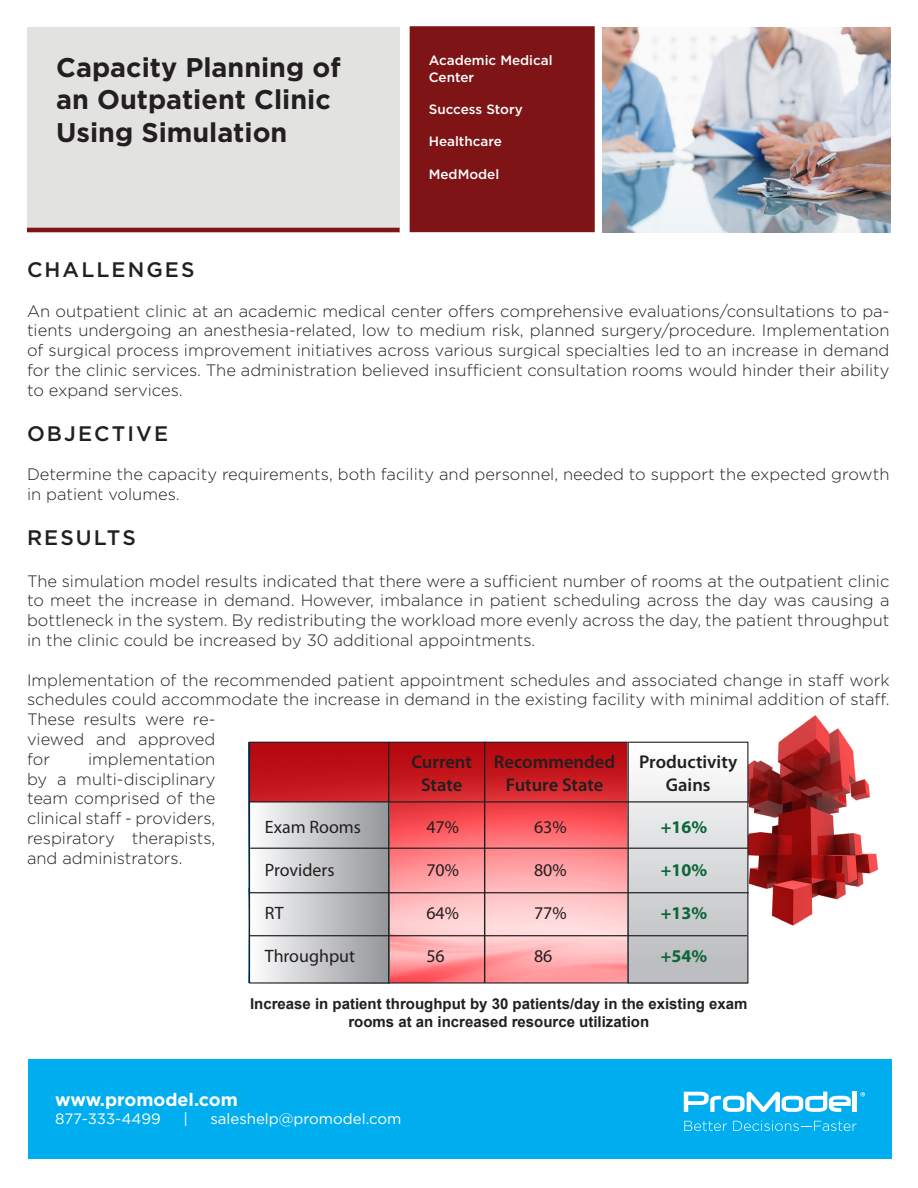
<style>
.page{position:relative;width:918px;height:1188px;background:#fff}
.page>*{position:absolute;margin:0;border:0;box-sizing:border-box;transform-origin:0 0}
.t1{font:700 27px/32.4px "Gotham";color:#231f20}
.t2{font:500 21px "Gotham";letter-spacing:.1em;color:#231f20}
.t3{font:600 18.45px/22.2px "Myriad Pro";color:#231f20;text-align:center}
.t4{font:18px "Myriad Pro";color:#231f20}
.t5{font:700 18px "Gotham";color:#fff}
.t6{font:700 18px "Myriad Pro";color:#0c6638}
.t7{font:300 16.5px/19.8px "Gotham";color:#231f20;text-align:justify}
.t8{font:700 15px/18px "Arial";color:#231f20;text-align:center}
.t9{font:15px "Gotham";color:#fff}
.t10{font:500 13.5px/16.2px "Gotham";color:#fff}
</style>
<div class="page">
<div style="left:27px;top:27px;width:373px;height:205px;background:#e2e2e1"></div>
<div style="left:410px;top:26px;width:185px;height:206px;background:#7f1416;border:2px solid #7f1416"></div>
<img style="left:603px;top:27px;width:288px;height:205px">
<hr style="left:27px;top:228px;width:373px;height:4px;background:#7f1416">
<div style="left:28px;top:1059px;width:864px;height:100px;background:#00aeef"></div>
<svg style="left:683px;top:1092px;width:168px;height:20px"></svg>
<hr style="left:853px;top:1092px;width:4px;height:20px;background:#fff">
<svg style="left:684px;top:1121px;width:173px;height:11px"></svg>
<svg style="left:860px;top:1092px;width:5px;height:5px"></svg>
<img style="left:747px;top:715px;width:131px;height:216px">
<svg style="left:251px;top:744px;width:376px;height:238px;background:#e76b70"></svg>
<div style="left:628px;top:741px;width:119px;height:243px;background:linear-gradient(to bottom,#fefeff,#b6b7ba)"></div>
<div style="left:250px;top:802px;width:139px;height:181px;background:linear-gradient(to right,#fbfcfd,#939599)"></div>
<div style="left:249px;top:742px;width:499px;height:242px;border:1px solid #231f20"></div>
<hr style="left:250px;top:935px;width:497px;height:1px;background:#231f20">
<hr style="left:250px;top:892px;width:499px;height:1px;background:#231f20">
<hr style="left:250px;top:848px;width:498px;height:1px;background:#231f20">
<hr style="left:250px;top:801px;width:498px;height:2px;background:#231f20">
<hr style="left:388px;top:743px;width:1px;height:240px;background:#231f20">
<hr style="left:627px;top:743px;width:2px;height:240px;background:#231f20">
<hr style="left:484px;top:742px;width:1px;height:241px;background:#231f20">
<p class="t1" style="left:56px;top:50px;width:286px">Capacity Planning of an Outpatient Clinic</p>
<p class="t1" style="left:56px;top:115px;width:233px">Using Simulation</p>
<p class="t10" style="left:429px;top:52px;width:125px">Academic Medical<br>Center</p>
<p class="t10" style="left:429px;top:101px;width:95px">Success Story</p>
<p class="t10" style="left:429px;top:133px;width:75px">Healthcare</p>
<p class="t10" style="left:429px;top:166px;width:72px">MedModel</p>
<p class="t2" style="left:27px;top:258px;width:169px">CHALLENGES</p>
<p class="t7" style="left:27px;top:301px;width:864px">An outpatient clinic at an academic medical center offers comprehensive evaluations/consultations to pa&shy;tients undergoing an anesthesia-related, low to medium risk, planned surgery/procedure. Implementation of surgical process improvement initiatives across various surgical specialties led to an increase in demand for the clinic services. The administration believed insufficient consultation rooms would hinder their ability to expand services.</p>
<p class="t2" style="left:27px;top:421px;width:143px">OBJECTIVE</p>
<p class="t7" style="left:27px;top:464px;width:864px">Determine the capacity requirements, both facility and personnel, needed to support the expected growth in patient volumes.</p>
<p class="t2" style="left:27px;top:526px;width:110px">RESULTS</p>
<p class="t7" style="left:27px;top:571px;width:864px">The simulation model results indicated that there were a sufficient number of rooms at the outpatient clinic to meet the increase in demand. However, imbalance in patient scheduling across the day was causing a bottleneck in the system. By redistributing the workload more evenly across the day, the patient throughput in the clinic could be increased by 30 additional appointments.</p>
<p class="t7" style="left:27px;top:670px;width:864px;text-align:left">Implementation of the recommended patient appointment schedules and associated change in staff work schedules could accommodate the increase in demand in the existing facility with minimal addition of staff.<br>These results were re-<br>viewed and approved<br>for</p>
<p class="t7" style="left:27px;top:749px;width:190px;text-indent:61px">implementation by a multi-disciplinary team comprised of the clinical staff - providers, respiratory therapists, and administrators.</p>
<p class="t3" style="left:411px;top:751px;width:62px">Current<br>State</p>
<p class="t3" style="left:494px;top:751px;width:123px">Recommended<br>Future State</p>
<p class="t3" style="left:639px;top:751px;width:100px">Productivity<br>Gains</p>
<p class="t4" style="left:265px;top:816px;width:98px">Exam Rooms</p>
<p class="t4" style="left:426px;top:816px;width:34px">47%</p>
<p class="t4" style="left:534px;top:816px;width:34px">63%</p>
<p class="t6" style="left:661px;top:815px;width:48px">+16%</p>
<p class="t4" style="left:265px;top:859px;width:71px">Providers</p>
<p class="t4" style="left:426px;top:859px;width:34px">70%</p>
<p class="t4" style="left:534px;top:859px;width:34px">80%</p>
<p class="t6" style="left:661px;top:858px;width:48px">+10%</p>
<p class="t4" style="left:265px;top:902px;width:20px">RT</p>
<p class="t4" style="left:426px;top:902px;width:34px">64%</p>
<p class="t4" style="left:534px;top:902px;width:34px">77%</p>
<p class="t6" style="left:661px;top:901px;width:48px">+13%</p>
<p class="t4" style="left:265px;top:945px;width:92px">Throughput</p>
<p class="t4" style="left:426px;top:945px;width:20px">56</p>
<p class="t4" style="left:534px;top:945px;width:20px">86</p>
<p class="t6" style="left:661px;top:944px;width:48px">+54%</p>
<p class="t8" style="left:250px;top:995px;width:499px">Increase in patient throughput by 30 patients/day in the existing exam rooms at an increased resource utilization</p>
<p class="t5" style="left:55px;top:1089px;width:184px">www.promodel.com</p>
<p class="t9" style="left:55px;top:1110px;width:107px">877-333-4499</p>
<p class="t9" style="left:183px;top:1110px;width:6px">|</p>
<p class="t9" style="left:210px;top:1110px;width:192px">saleshelp@promodel.com</p>
<p class="t9" style="left:54px;top:1116px;width:131px">1-800-000-0000</p>
<p class="t9" style="left:233px;top:1116px;width:164px">email@promodel.com</p>
</div>
